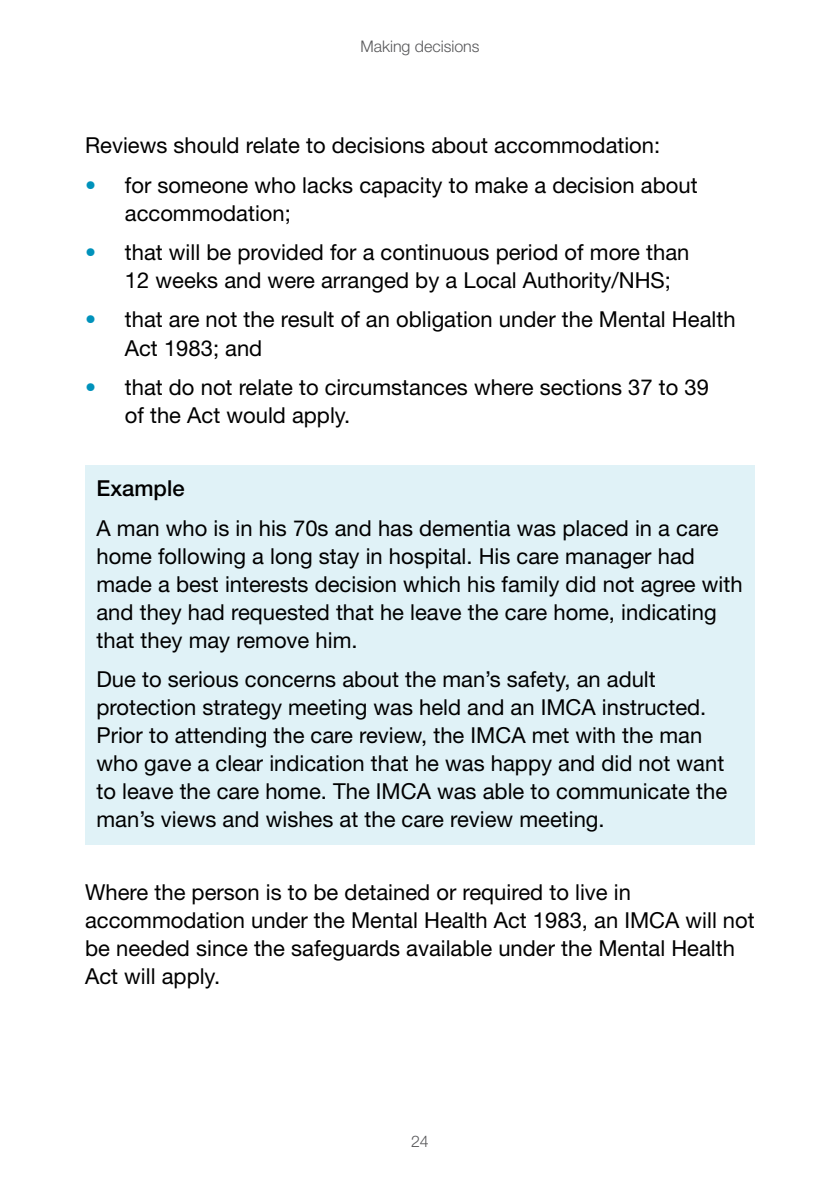
<style>
.page{position:relative;width:840px;height:1191px;background:#fff}
.page>*{position:absolute;margin:0;border:0;box-sizing:border-box;transform-origin:0 0}
.body{font:22px/28px "Helvetica Neue";color:#000}
.body-2{font:500 22px "Helvetica Neue";color:#000}
.t1{font:300 16px "Helvetica Neue";color:#58585a}
.s1{color:#0092bb}
</style>
<div class="page">
<div style="left:85px;top:465px;width:669px;height:380px;background:#e0f2f7"></div>
<p class="t1" style="left:360px;top:37px;width:121px">Making decisions</p>
<p class="body" style="left:85px;top:131px;width:576px">Reviews should relate to decisions about accommodation:</p>
<p class="body" style="left:125px;top:171px;width:574px;text-indent:-40px"><span class="s1">•</span> for someone who lacks capacity to make a decision about accommodation;</p>
<p class="body" style="left:125px;top:238px;width:565px;text-indent:-40px"><span class="s1">•</span> that will be provided for a continuous period of more than<br>12 weeks and were arranged by a Local Authority/NHS;</p>
<p class="body" style="left:125px;top:305px;width:612px;text-indent:-40px"><span class="s1">•</span> that are not the result of an obligation under the Mental Health<br>Act 1983; and</p>
<p class="body" style="left:125px;top:373px;width:585px;text-indent:-40px"><span class="s1">•</span> that do not relate to circumstances where sections 37 to 39 of the Act would apply.</p>
<p class="body-2" style="left:96px;top:475px;width:90px">Example</p>
<p class="body" style="left:96px;top:513px;width:647px">A man who is in his 70s and has dementia was placed in a care home following a long stay in hospital. His care manager had made a best interests decision which his family did not agree with and they had requested that he leave the care home, indicating that they may remove him.</p>
<p class="body" style="left:96px;top:665px;width:632px">Due to serious concerns about the man’s safety, an adult protection strategy meeting was held and an IMCA instructed.<br>Prior to attending the care review, the IMCA met with the man who gave a clear indication that he was happy and did not want to leave the care home. The IMCA was able to communicate the man’s views and wishes at the care review meeting.</p>
<p class="body" style="left:85px;top:878px;width:670px">Where the person is to be detained or required to live in accommodation under the Mental Health Act 1983, an IMCA will not be needed since the safeguards available under the Mental Health Act will apply.</p>
<p class="t1" style="left:411px;top:1131px;width:10px">24</p>
</div>
